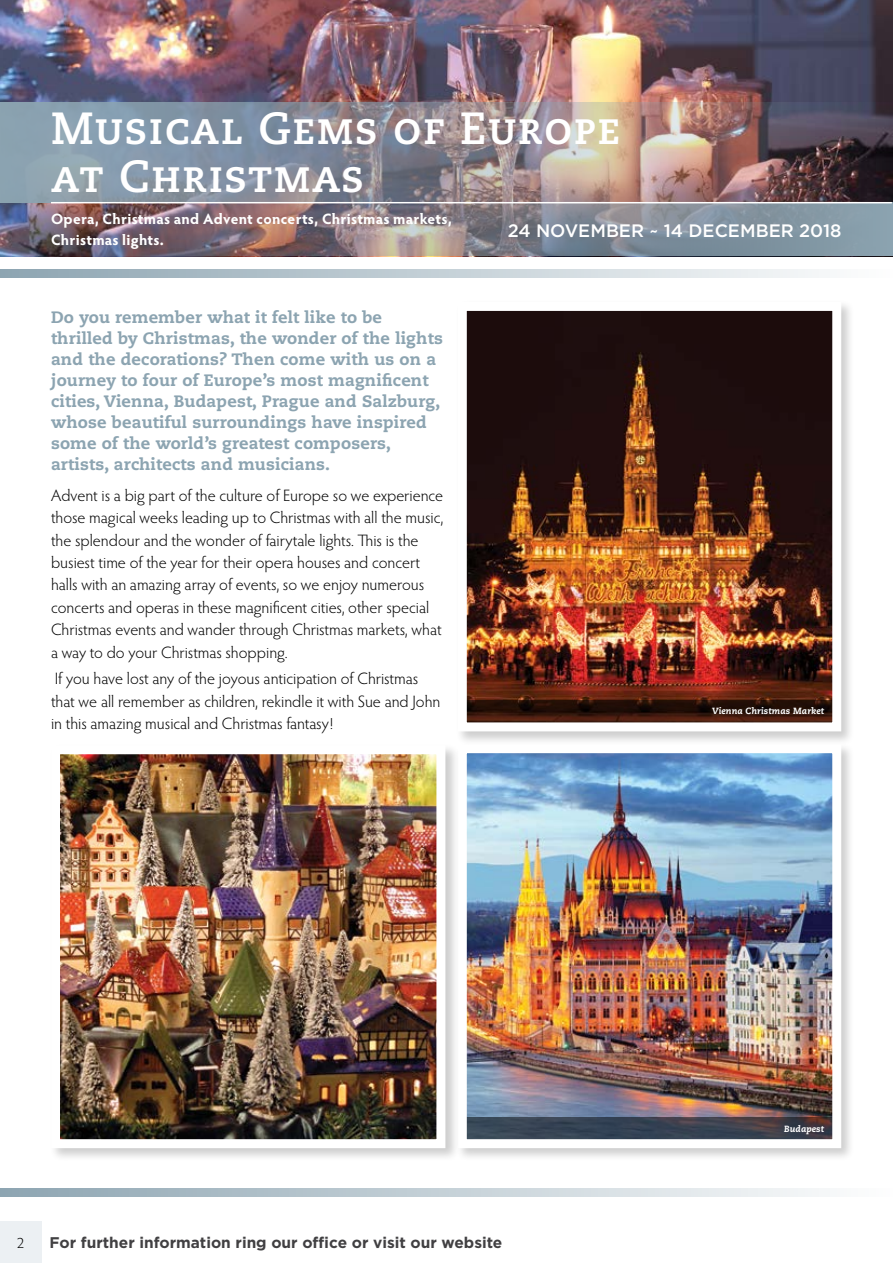
<style>
.page{position:relative;width:893px;height:1263px;background:#fff}
.page>*{position:absolute;margin:0;border:0;box-sizing:border-box;transform-origin:0 0}
.t1{font:700 45px/48px "Caecilia LT Std";letter-spacing:.025em;color:#fff}
.t2{font:500 18px "Gotham";color:#fff}
.t3{font:300 16.5px/22.4px "Hypatia Sans Pro";color:#000}
.t4{font:800 16.5px/21px "Caecilia LT Std";letter-spacing:.01em;color:#8ca4b1}
.t5{font:700 15.45px "Gotham";color:#414042}
.t6{font:700 15px/21px "Hypatia Sans Pro";letter-spacing:.015em;color:#fff}
.t7{font:300 15px "Hypatia Sans Pro";color:#000}
.t8{font:italic 800 9px "Caecilia LT Std";letter-spacing:.01em;color:#fff}
</style>
<div class="page">
<img style="left:0;top:0;width:893px;height:256px">
<img style="left:0;top:102px;width:892px;height:100px">
<svg style="left:0;top:269px;width:819px;height:9px;background:#c0cdd4"></svg>
<div style="left:0;top:1221px;width:41px;height:42px;background:#ecf0f3"></div>
<img style="left:0;top:202px;width:893px;height:53px">
<hr style="left:51px;top:202px;width:841px;height:1px;background:#fff">
<div style="left:456px;top:742px;width:399px;height:420px;background:#000;opacity:.2"></div>
<img style="left:460px;top:746px;width:386px;height:407px">
<div style="left:49px;top:743px;width:411px;height:420px;background:#000;opacity:.2"></div>
<img style="left:49px;top:743px;width:401px;height:410px">
<svg style="left:0;top:1188px;width:819px;height:8px;background:#c0cdd4"></svg>
<div style="left:456px;top:300px;width:399px;height:446px;background:#000;opacity:.2"></div>
<img style="left:456px;top:300px;width:390px;height:436px">
<h1 class="t1" style="left:51px;top:105px;width:571px">Musical Gems of Europe at Christmas</h1>
<p class="t2" style="left:508px;top:219px;width:335px">24 NOVEMBER ~ 14 DECEMBER 2018</p>
<p class="t6" style="left:51px;top:207px;width:402px">Opera, Christmas and Advent concerts, Christmas markets,<br>Christmas lights.</p>
<p class="t4" style="left:51px;top:307px;width:393px">Do you remember what it felt like to be thrilled by Christmas, the wonder of the lights and the decorations? Then come with us on a journey to four of Europe’s most magnificent cities, Vienna, Budapest, Prague and Salzburg, whose beautiful surroundings have inspired some of the world’s greatest composers, artists, architects and musicians.</p>
<p class="t3" style="left:51px;top:484px;width:394px">Advent is a big part of the culture of Europe so we experience those magical weeks leading up to Christmas with all the music, the splendour and the wonder of fairytale lights. This is the busiest time of the year for their opera houses and concert halls with an amazing array of events, so we enjoy numerous concerts and operas in these magnificent cities, other special Christmas events and wander through Christmas markets, what a way to do your Christmas shopping.</p>
<p class="t3" style="left:51px;top:667px;width:391px">If you have lost any of the joyous anticipation of Christmas that we all remember as children, rekindle it with Sue and John in this amazing musical and Christmas fantasy!</p>
<p class="t7" style="left:17px;top:1233px;width:9px">2</p>
<p class="t5" style="left:50px;top:1233px;width:454px">For further information ring our office or visit our website</p>
<p class="t8" style="left:712px;top:706px;width:113px">Vienna Christmas Market</p>
<p class="t8" style="left:784px;top:1123px;width:41px">Budapest</p>
</div>
